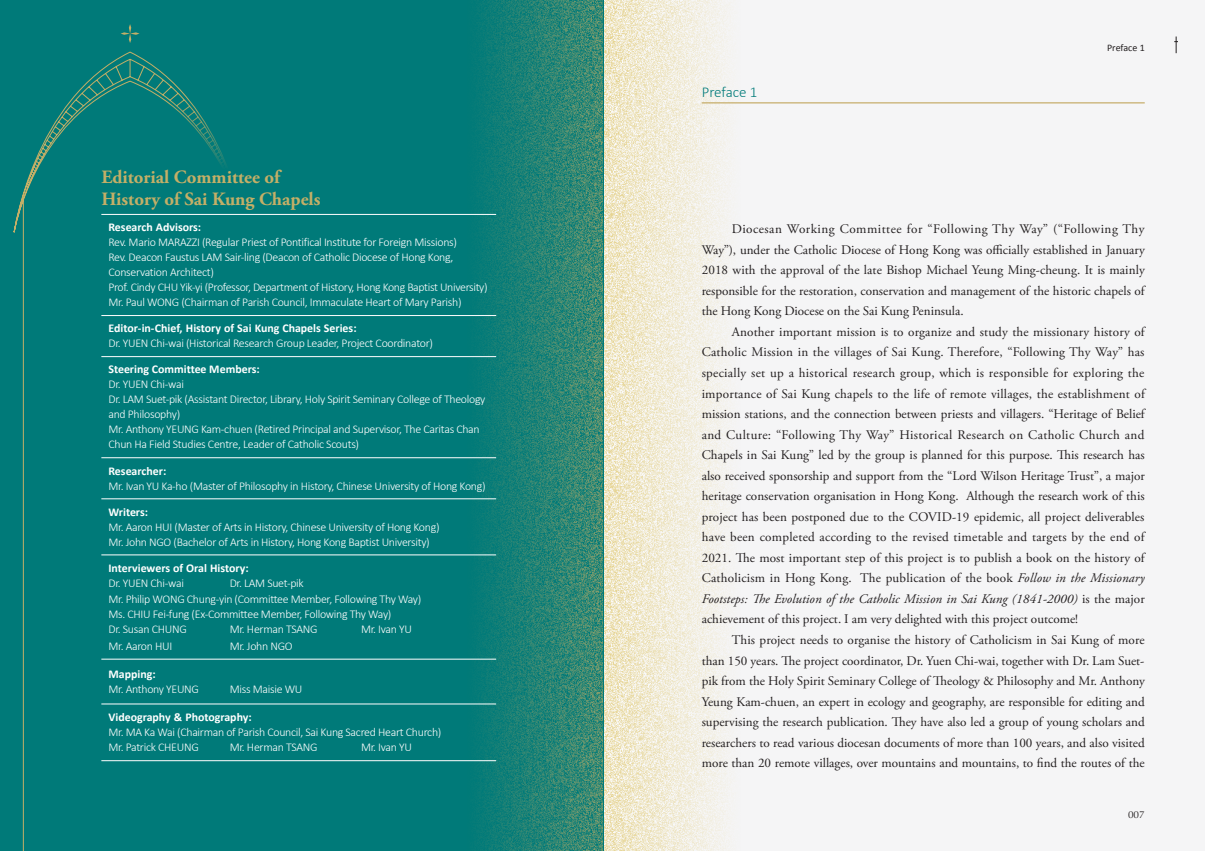
<style>
.page{position:relative;width:1205px;height:851px;background:#fff}
.page>*{position:absolute;margin:0;border:0;box-sizing:border-box;transform-origin:0 0}
.t1{font:700 18.75px "Adobe Garamond Pro";color:#c4af67}
.序BT1a_eng{font:300 15px "Calibri";letter-spacing:-.005em;color:#007a79}
.內文_eng{font:13.12px/20.5px "Adobe Garamond Pro";letter-spacing:.005em;color:#231f20}
.編委{font:300 11.88px/15px "Calibri";letter-spacing:-.025em;color:#fff}
.編委-2{font:700 11.88px "Calibri";color:#fff}
.t2{font:10px "Calibri";letter-spacing:-.005em;color:#231f20}
.t3{font:10px "Optima";color:#231f20}
.s1{font-style:italic}
</style>
<div class="page">
<div style="left:603px;top:0;width:602px;height:850px;background:#f5f5f6"></div>
<img style="left:604px;top:0;width:137px;height:850px">
<div style="left:0;top:0;width:603px;height:850px;background:#007a79"></div>
<svg style="left:14px;top:52px;width:232px;height:798px"></svg>
<svg style="left:121px;top:24px;width:19px;height:19px"></svg>
<div style="left:170px;top:97px;width:99px;height:141px;background:#007a79"></div>
<img style="left:466px;top:0;width:136px;height:850px">
<hr style="left:101px;top:214px;width:395px;height:1px;background:#fff">
<hr style="left:101px;top:315px;width:395px;height:1px;background:#fff">
<hr style="left:101px;top:356px;width:395px;height:1px;background:#fff">
<hr style="left:101px;top:457px;width:395px;height:1px;background:#fff">
<hr style="left:101px;top:498px;width:395px;height:1px;background:#fff">
<hr style="left:101px;top:554px;width:395px;height:1px;background:#fff">
<hr style="left:101px;top:658px;width:395px;height:1px;background:#fff">
<hr style="left:101px;top:703px;width:395px;height:1px;background:#fff">
<hr style="left:101px;top:760px;width:395px;height:1px;background:#fff">
<hr style="left:702px;top:103px;width:442px;height:1px;background:#bb9c49">
<svg style="left:1174px;top:36px;width:4px;height:17px"></svg>
<p class="t1" style="left:101px;top:166px;width:180px">Editorial Committee of</p>
<p class="t1" style="left:101px;top:188px;width:221px">History of Sai Kung Chapels</p>
<p class="編委-2" style="left:108px;top:220px;width:94px">Research Advisors:</p>
<p class="編委" style="left:108px;top:234px;width:350px">Rev. Mario MARAZZI (Regular Priest of Pontifical Institute for Foreign Missions)</p>
<p class="編委" style="left:108px;top:249px;width:346px">Rev. Deacon Faustus LAM Sair-ling (Deacon of Catholic Diocese of Hong Kong,<br>Conservation Architect)</p>
<p class="編委" style="left:108px;top:279px;width:381px">Prof. Cindy CHU Yik-yi (Professor, Department of History, Hong Kong Baptist University)</p>
<p class="編委" style="left:108px;top:294px;width:355px">Mr. Paul WONG (Chairman of Parish Council, Immaculate Heart of Mary Parish)</p>
<p class="編委-2" style="left:108px;top:321px;width:250px">Editor-in-Chief, History of Sai Kung Chapels Series:</p>
<p class="編委" style="left:108px;top:335px;width:326px">Dr. YUEN Chi-wai (Historical Research Group Leader, Project Coordinator)</p>
<p class="編委-2" style="left:108px;top:362px;width:153px">Steering Committee Members:</p>
<p class="編委" style="left:108px;top:376px;width:77px">Dr. YUEN Chi-wai</p>
<p class="編委" style="left:108px;top:391px;width:379px">Dr. LAM Suet-pik (Assistant Director, Library, Holy Spirit Seminary College of Theology and Philosophy)</p>
<p class="編委" style="left:108px;top:421px;width:373px">Mr. Anthony YEUNG Kam-chuen (Retired Principal and Supervisor, The Caritas Chan<br>Chun Ha Field Studies Centre, Leader of Catholic Scouts)</p>
<p class="編委-2" style="left:108px;top:463px;width:59px">Researcher:</p>
<p class="編委" style="left:108px;top:477px;width:379px">Mr. Ivan YU Ka-ho (Master of Philosophy in History, Chinese University of Hong Kong)</p>
<p class="編委-2" style="left:108px;top:504px;width:41px">Writers:</p>
<p class="編委" style="left:108px;top:518px;width:333px">Mr. Aaron HUI (Master of Arts in History, Chinese University of Hong Kong)</p>
<p class="編委" style="left:108px;top:533px;width:323px">Mr. John NGO (Bachelor of Arts in History, Hong Kong Baptist University)</p>
<p class="編委-2" style="left:108px;top:560px;width:142px">Interviewers of Oral History:</p>
<p class="編委" style="left:108px;top:575px;width:77px">Dr. YUEN Chi-wai</p>
<p class="編委" style="left:230px;top:575px;width:76px">Dr. LAM Suet-pik</p>
<p class="編委" style="left:108px;top:591px;width:314px">Mr. Philip WONG Chung-yin (Committee Member, Following Thy Way)</p>
<p class="編委" style="left:108px;top:606px;width:284px">Ms. CHIU Fei-fung (Ex-Committee Member, Following Thy Way)</p>
<p class="編委" style="left:108px;top:621px;width:80px">Dr. Susan CHUNG</p>
<p class="編委" style="left:230px;top:621px;width:89px">Mr. Herman TSANG</p>
<p class="編委" style="left:361px;top:621px;width:52px">Mr. Ivan YU</p>
<p class="編委" style="left:108px;top:637px;width:65px">Mr. Aaron HUI</p>
<p class="編委" style="left:230px;top:637px;width:64px">Mr. John NGO</p>
<p class="編委-2" style="left:108px;top:665px;width:49px">Mapping:</p>
<p class="編委" style="left:108px;top:680px;width:92px">Mr. Anthony YEUNG</p>
<p class="編委" style="left:230px;top:680px;width:74px">Miss Maisie WU</p>
<p class="編委-2" style="left:108px;top:709px;width:145px">Videography &amp; Photography:</p>
<p class="編委" style="left:108px;top:723px;width:334px">Mr. MA Ka Wai (Chairman of Parish Council, Sai Kung Sacred Heart Church)</p>
<p class="編委" style="left:108px;top:739px;width:92px">Mr. Patrick CHEUNG</p>
<p class="編委" style="left:230px;top:739px;width:89px">Mr. Herman TSANG</p>
<p class="編委" style="left:361px;top:739px;width:52px">Mr. Ivan YU</p>
<p class="序BT1a_eng" style="left:702px;top:83px;width:57px">Preface 1</p>
<p class="t2" style="left:1107px;top:42px;width:39px">Preface 1</p>
<p class="內文_eng" style="left:702px;top:219px;width:444px;text-align:justify;text-indent:30px">Diocesan Working Committee for “Following Thy Way” (“Following Thy Way”), under the Catholic Diocese of Hong Kong was officially established in January 2018 with the approval of the late Bishop Michael Yeung Ming-cheung. It is mainly responsible for the restoration, conservation and management of the historic chapels of the Hong Kong Diocese on the Sai Kung Peninsula.</p>
<p class="內文_eng" style="left:702px;top:322px;width:445px;text-indent:30px">Another important mission is to organize and study the missionary history of Catholic Mission in the villages of Sai Kung. Therefore, “Following Thy Way” has specially set up a historical research group, which is responsible for exploring the importance of Sai Kung chapels to the life of remote villages, the establishment of mission stations, and the connection between priests and villagers. “Heritage of Belief and Culture: “Following Thy Way” Historical Research on Catholic Church and Chapels in Sai Kung” led by the group is planned for this purpose. This research has also received sponsorship and support from the “Lord Wilson Heritage Trust”, a major heritage conservation organisation in Hong Kong. Although the research work of this project has been postponed due to the COVID-19 epidemic, all project deliverables have been completed according to the revised timetable and targets by the end of 2021. The most important step of this project is to publish a book on the history of Catholicism in Hong Kong. The publication of the book <span class="s1">Follow in the Missionary Footsteps: The Evolution of the Catholic Mission in Sai Kung (1841-2000)</span> is the major achievement of this project. I am very delighted with this project outcome!</p>
<p class="內文_eng" style="left:702px;top:630px;width:445px;text-indent:30px">This project needs to organise the history of Catholicism in Sai Kung of more than 150 years. The project coordinator, Dr. Yuen Chi-wai, together with Dr. Lam Suet&shy;pik from the Holy Spirit Seminary College of Theology &amp; Philosophy and Mr. Anthony Yeung Kam-chuen, an expert in ecology and geography, are responsible for editing and supervising the research publication. They have also led a group of young scholars and researchers to read various diocesan documents of more than 100 years, and also visited more than 20 remote villages, over mountains and mountains, to find the routes of the</p>
<p class="t3" style="left:1128px;top:808px;width:18px">007</p>
</div>
